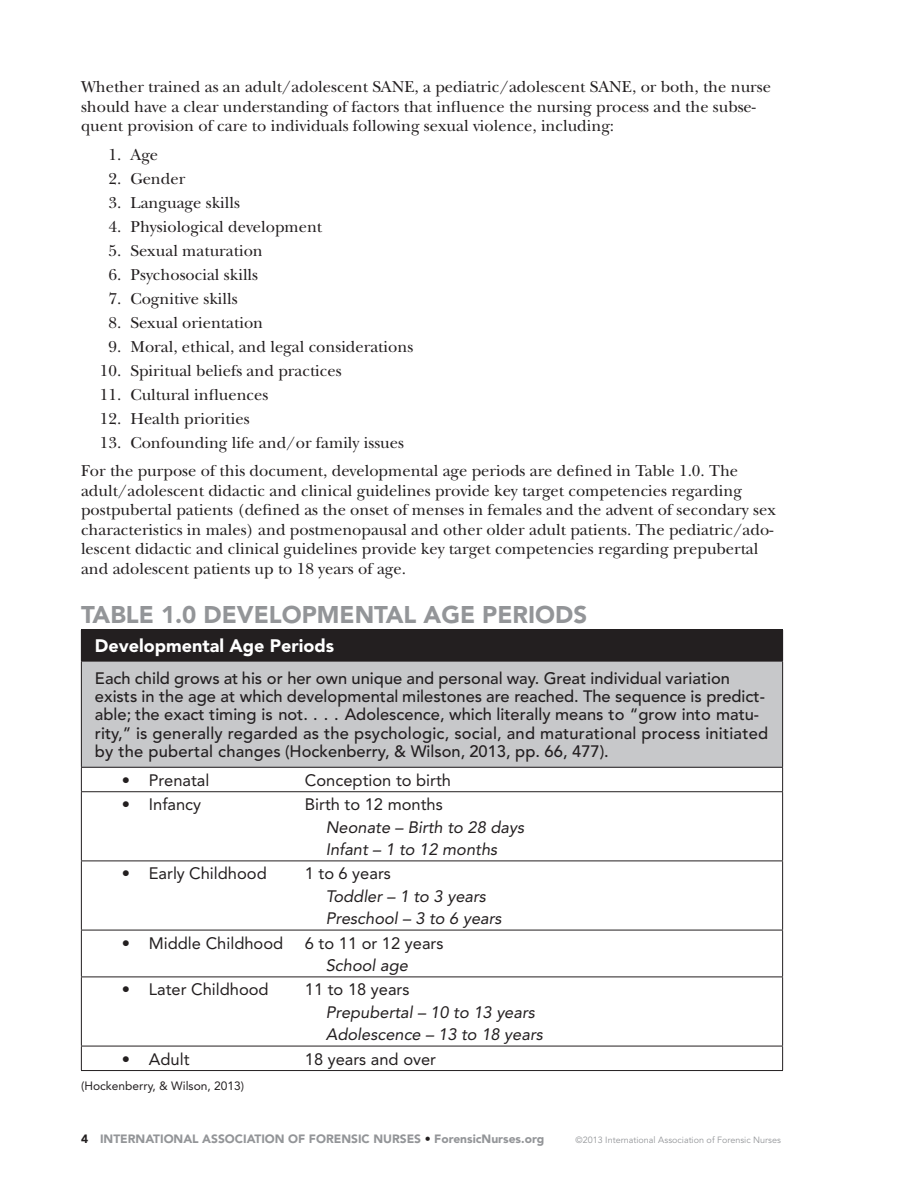
<style>
.page{position:relative;width:918px;height:1188px;background:#fff}
.page>*{position:absolute;margin:0;border:0;box-sizing:border-box;transform-origin:0 0}
.t1{font:900 24px "Avenir LT Std";color:#939598}
.t2{font:900 18px "Avenir LT Std";color:#fff}
.t3{font:16.5px/19.5px "New Baskerville Std";color:#231f20}
.t4{font:500 16.5px/18.1px "Avenir LT Std";color:#231f20}
.t5{font:16.5px "Avenir LT Std";color:#231f20}
.t6{font:italic 16.5px/22.4px "Avenir LT Std";color:#231f20}
.t7{font:900 12px "Avenir LT Std";color:#939598}
.t8{font:12px "Avenir LT Std";color:#231f20}
.t9{font:9px "Avenir LT Std";color:#939598}
.s1{color:#231f20}
</style>
<div class="page">
<div style="left:81px;top:630px;width:702px;height:31px;background:#231f20"></div>
<div style="left:81px;top:661px;width:702px;height:106px;background:#c7c8ca"></div>
<hr style="left:81px;top:791px;width:702px;height:1px;background:#231f20">
<hr style="left:81px;top:861px;width:702px;height:1px;background:#231f20">
<hr style="left:81px;top:977px;width:702px;height:1px;background:#231f20">
<hr style="left:81px;top:629px;width:702px;height:1px;background:#231f20">
<svg style="left:81px;top:768px;width:1px;height:23px"></svg>
<svg style="left:782px;top:768px;width:1px;height:23px"></svg>
<hr style="left:81px;top:792px;width:1px;height:69px;background:#231f20">
<hr style="left:782px;top:792px;width:1px;height:69px;background:#231f20">
<hr style="left:81px;top:861px;width:1px;height:69px;background:#231f20">
<hr style="left:782px;top:861px;width:1px;height:69px;background:#231f20">
<svg style="left:81px;top:1047px;width:1px;height:23px"></svg>
<svg style="left:782px;top:1047px;width:1px;height:23px"></svg>
<hr style="left:81px;top:1070px;width:702px;height:1px;background:#231f20">
<hr style="left:81px;top:661px;width:702px;height:1px;background:#231f20">
<hr style="left:81px;top:662px;width:1px;height:105px;background:#231f20">
<hr style="left:782px;top:662px;width:1px;height:105px;background:#231f20">
<hr style="left:81px;top:767px;width:702px;height:1px;background:#231f20">
<hr style="left:81px;top:930px;width:702px;height:1px;background:#231f20">
<hr style="left:81px;top:930px;width:1px;height:47px;background:#231f20">
<hr style="left:782px;top:930px;width:1px;height:47px;background:#231f20">
<hr style="left:81px;top:977px;width:1px;height:69px;background:#231f20">
<hr style="left:782px;top:977px;width:1px;height:69px;background:#231f20">
<hr style="left:81px;top:1046px;width:702px;height:1px;background:#231f20">
<p class="t3" style="left:81px;top:77px;width:692px">Whether trained as an adult/adolescent SANE, a pediatric/adolescent SANE, or both, the nurse should have a clear understanding of factors that influence the nursing process and the subse&shy;quent provision of care to individuals following sexual violence, including:</p>
<p class="t3" style="left:108px;top:145px;width:51px">1. Age</p>
<p class="t3" style="left:108px;top:169px;width:78px">2. Gender</p>
<p class="t3" style="left:108px;top:193px;width:133px">3. Language skills</p>
<p class="t3" style="left:108px;top:217px;width:215px">4. Physiological development</p>
<p class="t3" style="left:108px;top:241px;width:156px">5. Sexual maturation</p>
<p class="t3" style="left:108px;top:265px;width:151px">6. Psychosocial skills</p>
<p class="t3" style="left:108px;top:289px;width:131px">7. Cognitive skills</p>
<p class="t3" style="left:108px;top:313px;width:156px">8. Sexual orientation</p>
<p class="t3" style="left:108px;top:337px;width:306px">9. Moral, ethical, and legal considerations</p>
<p class="t3" style="left:100px;top:361px;width:243px">10. Spiritual beliefs and practices</p>
<p class="t3" style="left:100px;top:385px;width:170px">11. Cultural influences</p>
<p class="t3" style="left:100px;top:409px;width:151px">12. Health priorities</p>
<p class="t3" style="left:81px;top:428px;width:659px;line-height:28.5px;text-indent:19px">13. Confounding life and/or family issues<br>For the purpose of this document, developmental age periods are defined in Table 1.0. The</p>
<p class="t3" style="left:81px;top:481px;width:696px">adult/adolescent didactic and clinical guidelines provide key target competencies regarding postpubertal patients (defined as the onset of menses in females and the advent of secondary sex characteristics in males) and postmenopausal and other older adult patients. The pediatric/ado&shy;lescent didactic and clinical guidelines provide key target competencies regarding prepubertal and adolescent patients up to 18 years of age.</p>
<h1 class="t1" style="left:81px;top:600px;width:361px">TABLE 1.0 DEVELOPMENTAL AGE</h1>
<h1 class="t1" style="left:482px;top:600px;width:106px">PERIODS</h1>
<p class="t2" style="left:95px;top:635px;width:241px">DEVELOPMENTAL AGE PERIODS</p>
<p class="t4" style="left:95px;top:670px;width:675px">Each child grows at his or her own unique and personal way. Great individual variation exists in the age at which developmental milestones are reached. The sequence is predict&shy;able; the exact timing is not. . . . Adolescence, which literally means to “grow into matu&shy;rity,” is generally regarded as the psychologic, social, and maturational process initiated by the pubertal changes (Hockenberry, &amp; Wilson, 2013, pp. 66, 477).</p>
<p class="t5" style="left:122px;top:770px;width:89px">• Prenatal</p>
<p class="t5" style="left:305px;top:770px;width:148px">Conception to birth</p>
<p class="t5" style="left:122px;top:795px;width:81px">• Infancy</p>
<p class="t5" style="left:305px;top:795px;width:139px">Birth to 12 months</p>
<p class="t6" style="left:326px;top:816px;width:200px">Neonate – Birth to 28 days<br>Infant – 1 to 12 months</p>
<p class="t5" style="left:122px;top:864px;width:146px">• Early Childhood</p>
<p class="t5" style="left:305px;top:864px;width:87px">1 to 6 years</p>
<p class="t6" style="left:326px;top:885px;width:177px">Toddler – 1 to 3 years<br>Preschool – 3 to 6 years</p>
<p class="t5" style="left:122px;top:933px;width:163px">• Middle Childhood</p>
<p class="t5" style="left:305px;top:933px;width:140px">6 to 11 or 12 years</p>
<p class="t6" style="left:326px;top:954px;width:84px">School age</p>
<p class="t5" style="left:122px;top:980px;width:148px">• Later Childhood</p>
<p class="t5" style="left:305px;top:980px;width:106px">11 to 18 years</p>
<p class="t6" style="left:326px;top:1001px;width:219px">Prepubertal – 10 to 13 years<br>Adolescence – 13 to 18 years</p>
<p class="t5" style="left:122px;top:1049px;width:69px">• Adult</p>
<p class="t5" style="left:305px;top:1049px;width:133px">18 years and over</p>
<p class="t8" style="left:81px;top:1079px;width:165px">(Hockenberry, &amp; Wilson, 2013)</p>
<p class="t7" style="left:81px;top:1132px;width:465px"><span class="s1">4</span> INTERNATIONAL ASSOCIATION OF FORE NSIC NURSES <span class="s1">•</span> FORENSICNURSES.ORG</p>
<p class="t9" style="left:576px;top:1135px;width:207px">©2013 International Association of Forensic Nurses</p>
</div>
